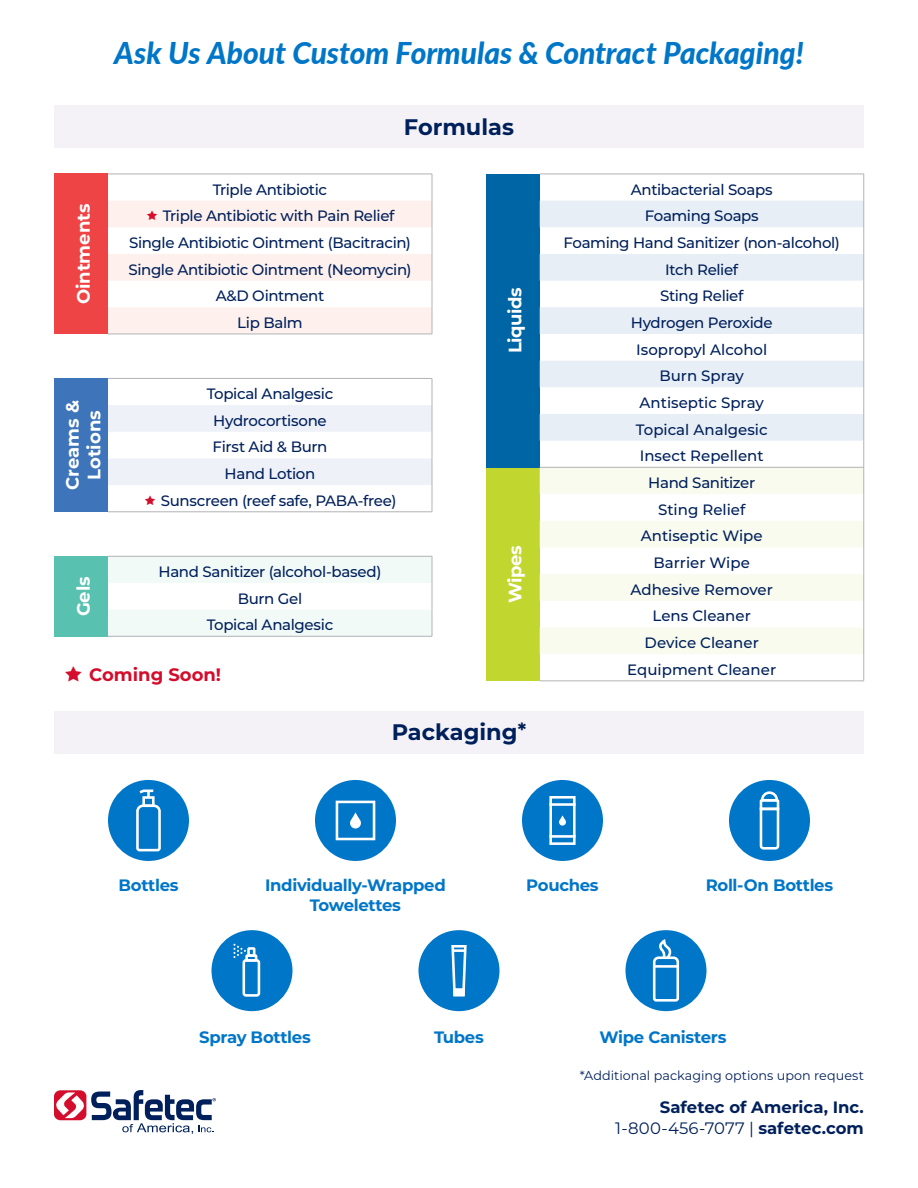
<style>
.page{position:relative;width:918px;height:1188px;background:#fff}
.page>*{position:absolute;margin:0;border:0;box-sizing:border-box;transform-origin:0 0}
.t1{font:italic 800 30px "Lato";letter-spacing:-.005em;color:#0076c8}
.t2{font:700 22.5px "Montserrat";color:#00205b}
.t3{font:700 18px/21.6px "Montserrat";color:#fff;text-align:center}
.t4{font:700 18px "Montserrat";color:#d30d2b}
.t5{font:700 18px "Montserrat";letter-spacing:-.03em;color:#fff}
.t6{font:700 16.5px/19.8px "Montserrat";letter-spacing:-.02em;color:#0076c8;text-align:center}
.t7{font:16.5px "Montserrat";letter-spacing:.005em;color:#00205b}
.t8{font:700 16.5px "Montserrat";color:#00205b}
.t9{font:500 15px "Montserrat";letter-spacing:-.02em;color:#00205b}
.t10{font:500 15px "Montserrat";color:#00205b}
.t11{font:12.75px "Montserrat";letter-spacing:.005em;color:#00205b}
.s1{font-size:19.5px}
.s2{font-weight:700}
</style>
<div class="page">
<div style="left:54px;top:105px;width:810px;height:43px;background:#f4f2f6"></div>
<div style="left:54px;top:711px;width:810px;height:42px;background:#f4f2f6"></div>
<div style="left:108px;top:780px;width:81px;height:81px;background:#0076c8;border-radius:50%"></div>
<svg style="left:136px;top:804px;width:25px;height:48px"></svg>
<div style="left:142px;top:796px;width:13px;height:11px;border:3px solid #fff"></div>
<svg style="left:139px;top:789px;width:16px;height:8px"></svg>
<div style="left:315px;top:780px;width:81px;height:81px;background:#0076c8;border-radius:50%"></div>
<svg style="left:350px;top:812px;width:11px;height:17px"></svg>
<div style="left:336px;top:801px;width:39px;height:39px;border:3px solid #fff"></div>
<div style="left:522px;top:780px;width:81px;height:81px;background:#0076c8;border-radius:50%"></div>
<svg style="left:559px;top:815px;width:7px;height:11px"></svg>
<div style="left:549px;top:796px;width:27px;height:49px;border:3px solid #fff"></div>
<hr style="left:551px;top:803px;width:23px;height:3px;background:#fff">
<hr style="left:551px;top:835px;width:23px;height:3px;background:#fff">
<div style="left:729px;top:780px;width:81px;height:81px;background:#0076c8;border-radius:50%"></div>
<svg style="left:759px;top:791px;width:21px;height:59px"></svg>
<div style="left:212px;top:930px;width:80px;height:81px;background:#0076c8;border-radius:50%"></div>
<svg style="left:233px;top:944px;width:25px;height:19px"></svg>
<div style="left:243px;top:959px;width:17px;height:38px;border:3px solid #fff;border-radius:2px"></div>
<div style="left:419px;top:930px;width:81px;height:81px;background:#0076c8;border-radius:50%"></div>
<svg style="left:451px;top:945px;width:16px;height:52px"></svg>
<div style="left:453px;top:988px;width:12px;height:8px;border:3px solid #fff"></div>
<div style="left:626px;top:930px;width:80px;height:81px;background:#0076c8;border-radius:50%"></div>
<svg style="left:652px;top:941px;width:28px;height:61px"></svg>
<div style="left:54px;top:174px;width:54px;height:160px;background:#ee4445"></div>
<hr style="left:108px;top:334px;width:324px;height:1px;background:#b2b3b7">
<div style="left:54px;top:378px;width:54px;height:134px;background:#3d74ba"></div>
<hr style="left:108px;top:378px;width:324px;height:1px;background:#b2b3b7">
<hr style="left:108px;top:512px;width:324px;height:1px;background:#b2b3b7">
<div style="left:54px;top:556px;width:54px;height:80px;background:#58c1af"></div>
<svg style="left:108px;top:556px;width:325px;height:80px"></svg>
<hr style="left:108px;top:636px;width:324px;height:1px;background:#b2b3b7">
<div style="left:486px;top:467px;width:54px;height:214px;background:#c1d72f"></div>
<svg style="left:540px;top:468px;width:323px;height:186px;fill:#f9fbef"></svg>
<hr style="left:540px;top:681px;width:324px;height:1px;background:#b2b3b7">
<div style="left:486px;top:174px;width:54px;height:293px;background:#0065a4"></div>
<svg style="left:540px;top:201px;width:323px;height:240px;fill:#e8eef6"></svg>
<hr style="left:540px;top:174px;width:324px;height:1px;background:#b2b3b7">
<svg style="left:863px;top:174px;width:1px;height:507px"></svg>
<hr style="left:540px;top:467px;width:324px;height:1px;background:#b2b3b7">
<svg style="left:54px;top:1090px;width:162px;height:44px"></svg>
<svg style="left:108px;top:174px;width:325px;height:160px"></svg>
<svg style="left:108px;top:379px;width:325px;height:133px"></svg>
<p class="t1" style="left:114px;top:30px;width:691px">Ask Us About Custom Formulas &amp; Contract Packaging!</p>
<p class="t3" style="left:72px;top:304px;width:103px;rotate:-90deg">Ointments</p>
<p class="t3" style="left:61px;top:490px;width:91px;rotate:-90deg">Creams &amp;<br>Lotions</p>
<p class="t3" style="left:72px;top:616px;width:42px;rotate:-90deg">Gels</p>
<p class="t2" style="left:404px;top:110px;width:112px">Formulas</p>
<p class="t9" style="left:213px;top:179px;width:116px">Triple Antibiotic</p>
<p class="t9" style="left:163px;top:205px;width:233px">Triple Antibiotic with Pain Relief</p>
<p class="t9" style="left:129px;top:232px;width:283px">Single Antibiotic Ointment (Bacitracin)</p>
<p class="t9" style="left:128px;top:259px;width:285px">Single Antibiotic Ointment (Neomycin)</p>
<p class="t9" style="left:216px;top:285px;width:110px">A&amp;D Ointment</p>
<p class="t9" style="left:237px;top:312px;width:67px">Lip Balm</p>
<p class="t9" style="left:207px;top:383px;width:128px">Topical Analgesic</p>
<p class="t9" style="left:213px;top:410px;width:115px">Hydrocortisone</p>
<p class="t9" style="left:213px;top:437px;width:116px">First Aid &amp; Burn</p>
<p class="t9" style="left:225px;top:463px;width:92px">Hand Lotion</p>
<p class="t9" style="left:161px;top:490px;width:237px">Sunscreen (reef safe, PABA-free)</p>
<p class="t9" style="left:159px;top:561px;width:224px">Hand Sanitizer (alcohol-based)</p>
<p class="t9" style="left:238px;top:588px;width:66px">Burn Gel</p>
<p class="t9" style="left:207px;top:614px;width:128px">Topical Analgesic</p>
<p class="t5" style="left:502px;top:353px;width:67px;rotate:-90deg">Liquids</p>
<p class="t3" style="left:503px;top:603px;width:60px;rotate:-90deg">Wipes</p>
<p class="t4" style="left:89px;top:662px;width:133px">Coming Soon!</p>
<p class="t2" style="left:392px;top:716px;width:136px">Packaging<span class="s1">*</span></p>
<p class="t9" style="left:631px;top:179px;width:143px">Antibacterial Soaps</p>
<p class="t9" style="left:645px;top:205px;width:116px">Foaming Soaps</p>
<p class="t9" style="left:563px;top:232px;width:278px">Foaming Hand Sanitizer (non-alcohol)</p>
<p class="t9" style="left:665px;top:259px;width:74px">Itch Relief</p>
<p class="t9" style="left:660px;top:285px;width:85px">Sting Relief</p>
<p class="t9" style="left:631px;top:312px;width:143px">Hydrogen Peroxide</p>
<p class="t10" style="left:636px;top:339px;width:133px">Isopropyl Alcohol</p>
<p class="t10" style="left:659px;top:365px;width:86px">Burn Spray</p>
<p class="t10" style="left:640px;top:392px;width:126px">Antiseptic Spray</p>
<p class="t10" style="left:636px;top:419px;width:133px">Topical Analgesic</p>
<p class="t10" style="left:640px;top:445px;width:125px">Insect Repellent</p>
<p class="t9" style="left:648px;top:472px;width:108px">Hand Sanitizer</p>
<p class="t10" style="left:658px;top:499px;width:89px">Sting Relief</p>
<p class="t10" style="left:641px;top:526px;width:123px">Antiseptic Wipe</p>
<p class="t10" style="left:654px;top:552px;width:98px">Barrier Wipe</p>
<p class="t10" style="left:631px;top:579px;width:144px">Adhesive Remover</p>
<p class="t10" style="left:653px;top:606px;width:100px">Lens Cleaner</p>
<p class="t10" style="left:645px;top:632px;width:116px">Device Cleaner</p>
<p class="t10" style="left:627px;top:659px;width:150px">Equipment Cleaner</p>
<p class="t6" style="left:118px;top:874px;width:62px">Bottles</p>
<p class="t6" style="left:265px;top:874px;width:182px">Individually-Wrapped<br>Towelettes</p>
<p class="t6" style="left:526px;top:874px;width:74px">Pouches</p>
<p class="t6" style="left:706px;top:874px;width:129px">Roll-On Bottles</p>
<p class="t6" style="left:199px;top:1027px;width:113px">Spray Bottles</p>
<p class="t6" style="left:434px;top:1027px;width:51px">Tubes</p>
<p class="t6" style="left:599px;top:1027px;width:129px">Wipe Canisters</p>
<p class="t11" style="left:580px;top:1067px;width:286px">*Additional packaging options upon request</p>
<p class="t8" style="left:660px;top:1095px;width:206px">Safetec of America, Inc.</p>
<p class="t7" style="left:615px;top:1117px;width:250px">1-800-456-7077 | <span class="s2">safetec.com</span></p>
</div>
